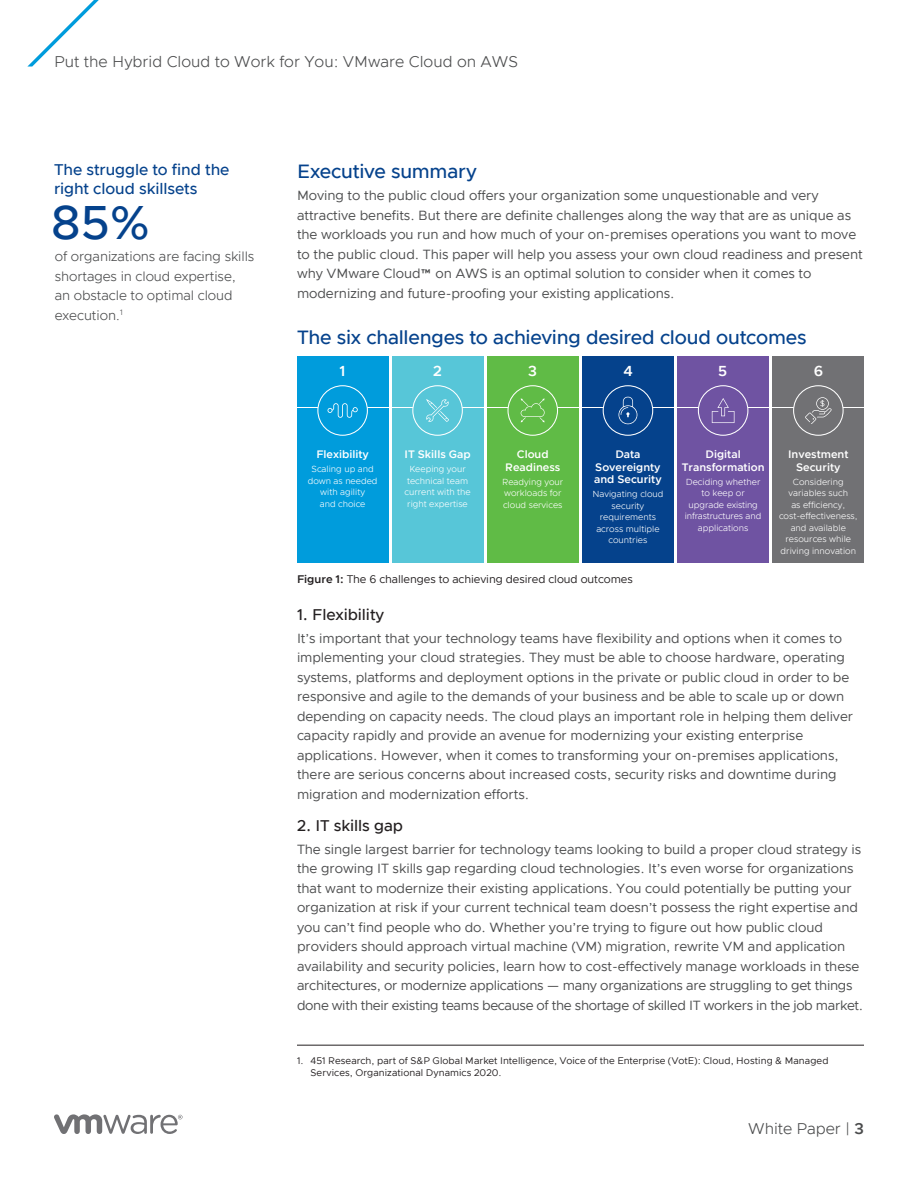
<style>
.page{position:relative;width:918px;height:1188px;background:#fff}
.page>*{position:absolute;margin:0;border:0;box-sizing:border-box;transform-origin:0 0}
._5b__SIDEBAR_BODY{font:500 48px "Metropolis";color:#05428c}
._2a__SUBHEAD_1{font:500 19.5px "Metropolis";letter-spacing:-.01em;color:#05428c}
.t1{font:300 15.75px "Metropolis";color:#4b4c4d}
._5a__SIDEBAR_HEADER{font:500 15.75px/19.5px "Metropolis";letter-spacing:-.005em;color:#05428c}
._2a__SUBHEAD_2{font:500 15.75px "Metropolis";letter-spacing:-.005em;color:#231f20}
.t2{font:600 14.7px "Metropolis";color:#fff}
._3a__BODY_TEXT{font:13.5px/19.5px "Metropolis";letter-spacing:-.005em;color:#4b4c4d}
._5b__SIDEBAR_BODY-2{font:300 13.5px/19.5px "Metropolis";letter-spacing:-.005em;color:#4b4c4d}
._7a__CAPTION_BODY{font:11.25px "Metropolis";letter-spacing:-.005em;color:#231f20}
.t3{font:600 10.95px/12.6px "Metropolis";color:#fff;text-align:center}
._8a__FOOTNOTE_1ST_LI{font:9.75px/11.2px "Metropolis";letter-spacing:.005em;color:#231f20}
.t4{font:300 8.85px/11.6px "Metropolis";color:#fff;text-align:center}
.s1{font-weight:600}
</style>
<div class="page">
<svg style="left:54px;top:1114px;width:129px;height:20px"></svg>
<svg style="left:27px;top:0;width:72px;height:67px"></svg>
<div style="left:297px;top:408px;width:91px;height:155px;background:#009cdc"></div>
<div style="left:297px;top:356px;width:91px;height:51px;background:#009cdc"></div>
<div style="left:318px;top:386px;width:49px;height:49px;background:#009cdc;border-radius:50%"></div>
<div style="left:317px;top:385px;width:51px;height:51px;border:1px solid #fff;border-radius:50%"></div>
<svg style="left:328px;top:403px;width:30px;height:15px"></svg>
<div style="left:392px;top:408px;width:91px;height:155px;background:#57c6d8"></div>
<div style="left:392px;top:356px;width:91px;height:51px;background:#57c6d8"></div>
<div style="left:413px;top:386px;width:49px;height:49px;background:#57c6d8;border-radius:50%"></div>
<div style="left:412px;top:385px;width:51px;height:51px;border:1px solid #fff;border-radius:50%"></div>
<svg style="left:426px;top:399px;width:23px;height:23px"></svg>
<div style="left:487px;top:408px;width:91px;height:155px;background:#60bb46"></div>
<div style="left:487px;top:356px;width:91px;height:51px;background:#60bb46"></div>
<div style="left:508px;top:386px;width:50px;height:49px;background:#60bb46;border-radius:50%"></div>
<div style="left:507px;top:385px;width:51px;height:51px;border:1px solid #fff;border-radius:50%"></div>
<svg style="left:521px;top:398px;width:24px;height:24px"></svg>
<div style="left:582px;top:356px;width:92px;height:51px;background:#05428c"></div>
<div style="left:582px;top:408px;width:92px;height:155px;background:#05428c"></div>
<div style="left:603px;top:386px;width:50px;height:49px;background:#05428c;border-radius:50%"></div>
<div style="left:603px;top:385px;width:50px;height:51px;border:1px solid #fff;border-radius:50%"></div>
<svg style="left:619px;top:397px;width:18px;height:27px"></svg>
<div style="left:773px;top:408px;width:91px;height:155px;background:#717174"></div>
<div style="left:773px;top:356px;width:91px;height:51px;background:#717174"></div>
<div style="left:794px;top:386px;width:49px;height:49px;background:#717174;border-radius:50%"></div>
<div style="left:793px;top:385px;width:51px;height:51px;border:1px solid #fff;border-radius:50%"></div>
<svg style="left:805px;top:397px;width:27px;height:27px"></svg>
<div style="left:678px;top:356px;width:91px;height:51px;background:#6f53a2"></div>
<div style="left:678px;top:408px;width:91px;height:155px;background:#6f53a2"></div>
<div style="left:698px;top:386px;width:50px;height:49px;background:#6f53a2;border-radius:50%"></div>
<div style="left:698px;top:385px;width:50px;height:51px;border:1px solid #fff;border-radius:50%"></div>
<svg style="left:712px;top:398px;width:22px;height:25px"></svg>
<hr style="left:297px;top:1045px;width:567px;height:1px;background:#231f20">
<p class="t1" style="left:54px;top:51px;width:465px">Put the Hybrid Cloud to Work for You: VMware Cloud on AWS</p>
<h3 class="_5a__SIDEBAR_HEADER" style="left:54px;top:159px;width:177px">The struggle to find the right cloud skillsets</h3>
<p class="_5b__SIDEBAR_BODY" style="left:51px;top:193px;width:101px">85%</p>
<p class="_5b__SIDEBAR_BODY-2" style="left:55px;top:247px;width:201px">of organizations are facing skills shortages in cloud expertise, an obstacle to optimal cloud execution.<sup>1</sup></p>
<h2 class="_2a__SUBHEAD_1" style="left:297px;top:159px;width:182px">Executive summary</h2>
<p class="_3a__BODY_TEXT" style="left:297px;top:186px;width:567px">Moving to the public cloud offers your organization some unquestionable and very attractive benefits. But there are definite challenges along the way that are as unique as the workloads you run and how much of your on‑premises operations you want to move to the public cloud. This paper will help you assess your own cloud readiness and present why VMware Cloud™ on AWS is an optimal solution to consider when it comes to modernizing and future‑proofing your existing applications.</p>
<h2 class="_2a__SUBHEAD_1" style="left:297px;top:325px;width:511px">The six challenges to achieving desired cloud outcomes</h2>
<p class="t2" style="left:340px;top:362px;width:7px">1</p>
<p class="t2" style="left:433px;top:362px;width:10px">2</p>
<p class="t3" style="left:316px;top:448px;width:54px">Flexibility</p>
<p class="t4" style="left:308px;top:463px;width:71px">Scaling up and down as needed with agility<br>and choice</p>
<p class="t3" style="left:405px;top:448px;width:68px">IT Skills Gap</p>
<p class="t4" style="left:404px;top:463px;width:68px">Keeping your technical team current with the right expertise</p>
<p class="t2" style="left:528px;top:362px;width:10px">3</p>
<p class="t2" style="left:623px;top:362px;width:11px">4</p>
<p class="t2" style="left:718px;top:362px;width:10px">5</p>
<p class="t2" style="left:814px;top:362px;width:11px">6</p>
<p class="t3" style="left:505px;top:448px;width:56px">Cloud<br>Readiness</p>
<p class="t4" style="left:502px;top:476px;width:63px;text-align:left">Readying your workloads for cloud services</p>
<p class="t3" style="left:594px;top:448px;width:69px">Data<br>Sovereignty and Security</p>
<p class="t4" style="left:592px;top:488px;width:73px">Navigating cloud security requirements across multiple countries</p>
<p class="t3" style="left:682px;top:448px;width:84px">Digital<br>Transformation</p>
<p class="t4" style="left:685px;top:476px;width:78px">Deciding whether to keep or upgrade existing infrastructures and applications</p>
<p class="t3" style="left:788px;top:448px;width:62px">Investment<br>Security</p>
<p class="t4" style="left:779px;top:476px;width:80px">Considering variables such<br>as efficiency, cost-effectiveness, and available resources while driving innovation</p>
<p class="_7a__CAPTION_BODY" style="left:297px;top:572px;width:337px"><span class="s1">Figure 1:</span> The 6 challenges to achieving desired cloud outcomes</p>
<h2 class="_2a__SUBHEAD_2" style="left:297px;top:605px;width:89px">1. Flexibility</h2>
<p class="_3a__BODY_TEXT" style="left:297px;top:628px;width:558px">It’s important that your technology teams have flexibility and options when it comes to implementing your cloud strategies. They must be able to choose hardware, operating systems, platforms and deployment options in the private or public cloud in order to be responsive and agile to the demands of your business and be able to scale up or down depending on capacity needs. The cloud plays an important role in helping them deliver capacity rapidly and provide an avenue for modernizing your existing enterprise applications. However, when it comes to transforming your on‑premises applications, there are serious concerns about increased costs, security risks and downtime during migration and modernization efforts.</p>
<h2 class="_2a__SUBHEAD_2" style="left:297px;top:815px;width:108px">2. IT skills gap</h2>
<p class="_3a__BODY_TEXT" style="left:297px;top:839px;width:568px">The single largest barrier for technology teams looking to build a proper cloud strategy is the growing IT skills gap regarding cloud technologies. It’s even worse for organizations that want to modernize their existing applications. You could potentially be putting your organization at risk if your current technical team doesn’t possess the right expertise and you can’t find people who do. Whether you’re trying to figure out how public cloud providers should approach virtual machine (VM) migration, rewrite VM and application availability and security policies, learn how to cost‑effectively manage workloads in these architectures, or modernize applications — many organizations are struggling to get things done with their existing teams because of the shortage of skilled IT workers in the job market.</p>
<p class="_8a__FOOTNOTE_1ST_LI" style="left:310px;top:1055px;width:520px;text-indent:-14px">1. 451 Research, part of S&amp;P Global Market Intelligence, Voice of the Enterprise (VotE): Cloud, Hosting &amp; Managed<br>Services, Organizational Dynamics 2020.</p>
<p class="t1" style="left:748px;top:1119px;width:117px">White Paper | <span class="s1">3</span></p>
</div>
